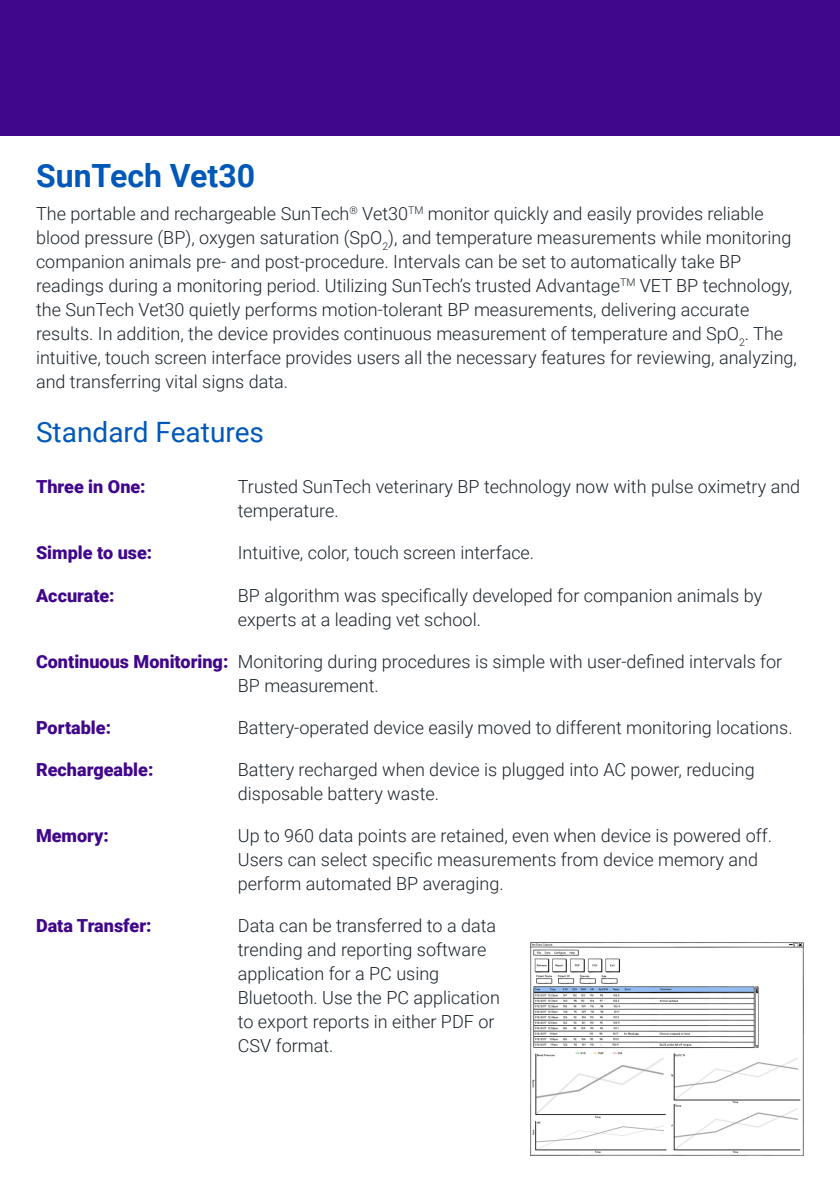
<style>
.page{position:relative;width:840px;height:1191px;background:#fff}
.page>*{position:absolute;margin:0;border:0;box-sizing:border-box;transform-origin:0 0}
.t1{font:700 32px "Roboto";color:#0058b8}
.t2{font:28px "Roboto";color:#0058b8}
.t3{font:300 18px/24px "Roboto";color:#1b242b}
.t4{font:900 18px "Roboto";color:#40068b}
.s1{font-weight:900;color:#40068b}
</style>
<div class="page">
<img style="left:530px;top:943px;width:273px;height:212px">
<div style="left:0;top:0;width:839px;height:136px;background:#40068b"></div>
<p class="t1" style="left:36px;top:153px;width:220px">SunTech Vet30</p>
<p class="t3" style="left:36px;top:201px;width:762px">The portable and rechargeable SunTech<sup>®</sup> Vet30<sup>TM</sup> monitor quickly and easily provides reliable blood pressure (BP), oxygen saturation (SpO<sub>2</sub>), and temperature measurements while monitoring companion animals pre- and post-procedure. Intervals can be set to automatically take BP readings during a monitoring period. Utilizing SunTech’s trusted Advantage<sup>TM</sup> VET BP technology, the SunTech Vet30 quietly performs motion-tolerant BP measurements, delivering accurate results. In addition, the device provides continuous measurement of temperature and SpO<sub>2</sub>. The intuitive, touch screen interface provides users all the necessary features for reviewing, analyzing, and transferring vital signs data.</p>
<p class="t2" style="left:36px;top:413px;width:229px">Standard Features</p>
<p class="t4" style="left:36px;top:474px;width:111px">Three in One:</p>
<p class="t3" style="left:238px;top:474px;width:563px">Trusted SunTech veterinary BP technology now with pulse oximetry and temperature.</p>
<p class="t4" style="left:36px;top:540px;width:118px">Simple to use:</p>
<p class="t3" style="left:238px;top:540px;width:298px">Intuitive, color, touch screen interface.</p>
<p class="t4" style="left:36px;top:582px;width:80px">Accurate:</p>
<p class="t3" style="left:238px;top:582px;width:525px">BP algorithm was specifically developed for companion animals by experts at a leading vet school.</p>
<p class="t3" style="left:238px;top:648px;width:545px;text-indent:-202px"><span class="s1">Continuous Monitoring:</span> Monitoring during procedures is simple with user-defined intervals for<br>BP measurement.</p>
<p class="t4" style="left:36px;top:714px;width:76px">Portable:</p>
<p class="t3" style="left:238px;top:714px;width:556px">Battery-operated device easily moved to different monitoring locations.</p>
<p class="t4" style="left:36px;top:756px;width:119px">Rechargeable:</p>
<p class="t3" style="left:238px;top:756px;width:518px">Battery recharged when device is plugged into AC power, reducing disposable battery waste.</p>
<p class="t4" style="left:36px;top:822px;width:74px">Memory:</p>
<p class="t3" style="left:238px;top:822px;width:535px">Up to 960 data points are retained, even when device is powered off.<br>Users can select specific measurements from device memory and perform automated BP averaging.</p>
<p class="t4" style="left:36px;top:912px;width:117px">Data Transfer:</p>
<p class="t3" style="left:238px;top:912px;width:263px">Data can be transferred to a data trending and reporting software application for a PC using<br>Bluetooth. Use the PC application to export reports in either PDF or<br>CSV format.</p>
</div>
